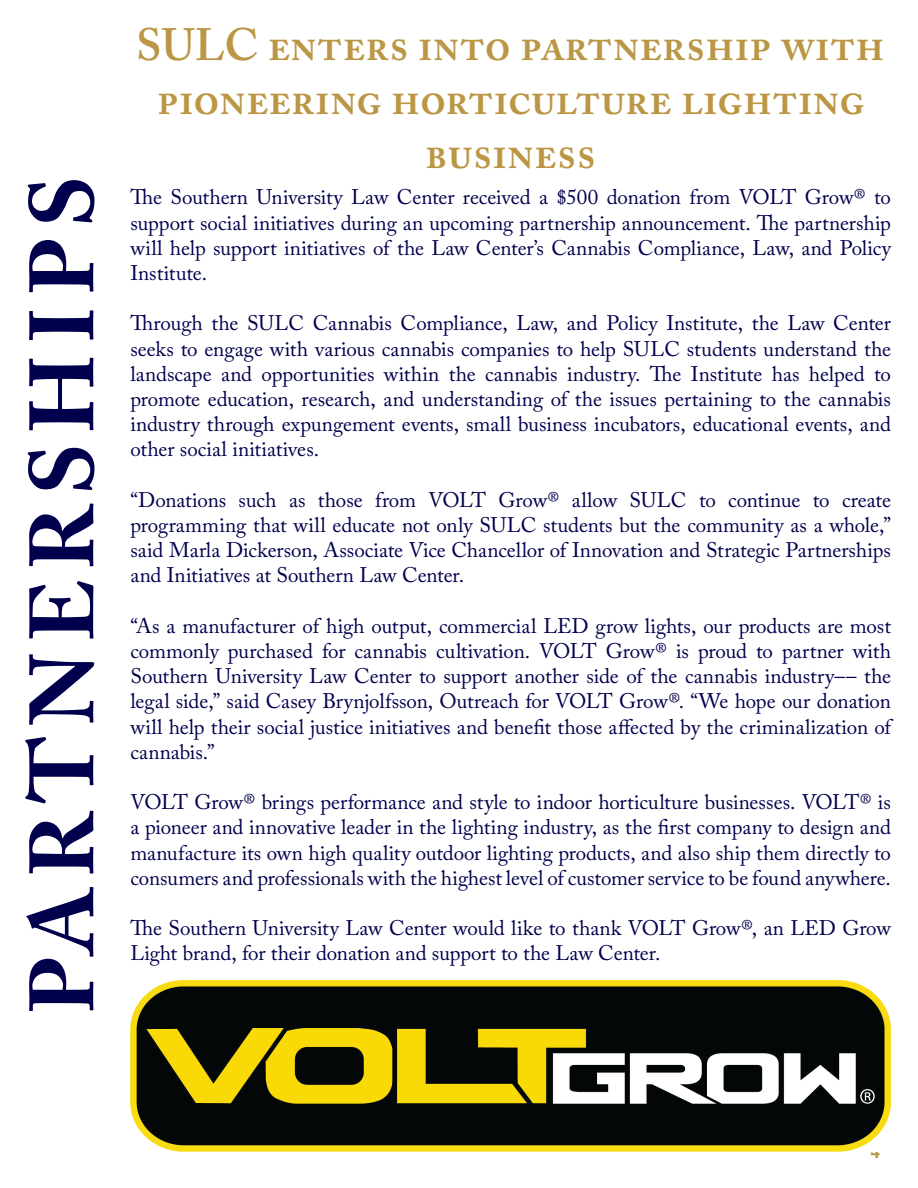
<style>
.page{position:relative;width:918px;height:1188px;background:#fff}
.page>*{position:absolute;margin:0;border:0;box-sizing:border-box;transform-origin:0 0}
.t1{font:700 90px "Adobe Caslon Pro";letter-spacing:.115em;color:#00004d}
.t2{font:600 45px/54px "Adobe Caslon Pro";color:#bb9645;text-align:center}
.t3{font:21px/25.2px "Adobe Caslon Pro";letter-spacing:-.01em;color:#00004d;text-align:justify}
.t4{font:700 18px "Optima";color:#bb9645}
</style>
<div class="page">
<img style="left:130px;top:980px;width:761px;height:172px">
<p class="t1" style="left:9px;top:1014px;width:840px;rotate:-90deg">PARTNERSHIPS</p>
<p class="t2" style="left:137px;top:18px;width:750px">SULC enters into partnership with pioneering horticulture lighting business</p>
<p class="t3" style="left:130px;top:185px;width:763px">The Southern University Law Center received a $500 donation from VOLT Grow® to support social initiatives during an upcoming partnership announcement. The partnership will help support initiatives of the Law Center’s Cannabis Compliance, Law, and Policy Institute.</p>
<p class="t3" style="left:130px;top:311px;width:762px">Through the SULC Cannabis Compliance, Law, and Policy Institute, the Law Center seeks to engage with various cannabis companies to help SULC students understand the landscape and opportunities within the cannabis industry. The Institute has helped to promote education, research, and understanding of the issues pertaining to the cannabis industry through expungement events, small business incubators, educational events, and other social initiatives.</p>
<p class="t3" style="left:130px;top:487px;width:762px">“Donations such as those from VOLT Grow® allow SULC to continue to create programming that will educate not only SULC students but the community as a whole,” said Marla Dickerson, Associate Vice Chancellor of Innovation and Strategic Partnerships and Initiatives at Southern Law Center.</p>
<p class="t3" style="left:130px;top:613px;width:762px">“As a manufacturer of high output, commercial LED grow lights, our products are most commonly purchased for cannabis cultivation. VOLT Grow® is proud to partner with Southern University Law Center to support another side of the cannabis industry–– the legal side,” said Casey Brynjolfsson, Outreach for VOLT Grow®. “We hope our donation will help their social justice initiatives and benefit those affected by the criminalization of cannabis.”</p>
<p class="t3" style="left:130px;top:789px;width:762px">VOLT Grow® brings performance and style to indoor horticulture businesses. VOLT® is a pioneer and innovative leader in the lighting industry, as the first company to design and manufacture its own high quality outdoor lighting products, and also ship them directly to consumers and professionals with the highest level of customer service to be found anywhere.</p>
<p class="t3" style="left:130px;top:915px;width:763px">The Southern University Law Center would like to thank VOLT Grow®, an LED Grow<br>Light brand, for their donation and support to the Law Center.</p>
<p class="t4" style="left:871px;top:1141px;width:12px">4</p>
</div>
